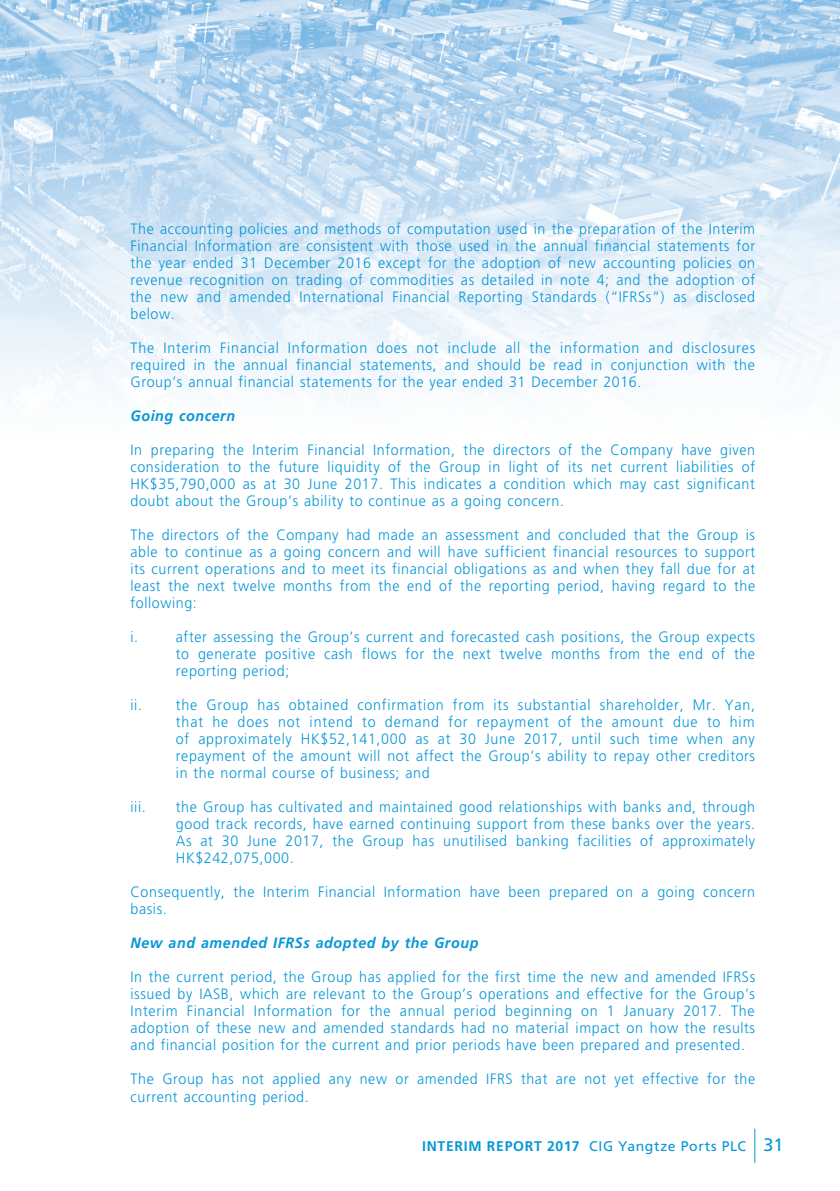
<style>
.page{position:relative;width:840px;height:1191px;background:#fff}
.page>*{position:absolute;margin:0;border:0;box-sizing:border-box;transform-origin:0 0}
.t1{font:300 15px/17px "Frutiger";letter-spacing:.04em;color:#0696d7;text-align:justify;scale:.95 1}
.t2{font:italic 700 15px "Frutiger";letter-spacing:.04em;color:#0696d7;scale:.95 1}
.t3{font:14px "Frutiger";letter-spacing:.05em;color:#0696d7}
.s1{font-weight:700}
.s2{font-size:18px}
</style>
<div class="page">
<img style="left:0;top:0;width:839px;height:1163px">
<hr style="left:754px;top:1128px;width:1px;height:34px;background:#0696d7">
<p class="t1" style="left:130px;top:220px;width:658px">The accounting policies and methods of computation used in the preparation of the Interim Financial Information are consistent with those used in the annual financial statements for the year ended 31 December 2016 except for the adoption of new accounting policies on revenue recognition on trading of commodities as detailed in note 4; and the adoption of the new and amended International Financial Reporting Standards (“IFRSs”) as disclosed below.</p>
<p class="t1" style="left:130px;top:339px;width:658px">The Interim Financial Information does not include all the information and disclosures required in the annual financial statements, and should be read in conjunction with the Group’s annual financial statements for the year ended 31 December 2016.</p>
<p class="t2" style="left:130px;top:407px;width:112px">Going concern</p>
<p class="t1" style="left:130px;top:441px;width:658px">In preparing the Interim Financial Information, the directors of the Company have given consideration to the future liquidity of the Group in light of its net current liabilities of HK$35,790,000 as at 30 June 2017. This indicates a condition which may cast significant doubt about the Group’s ability to continue as a going concern.</p>
<p class="t1" style="left:130px;top:526px;width:658px">The directors of the Company had made an assessment and concluded that the Group is able to continue as a going concern and will have sufficient financial resources to support its current operations and to meet its financial obligations as and when they fall due for at least the next twelve months from the end of the reporting period, having regard to the following:</p>
<p class="t1" style="left:130px;top:628px;width:10px">i.</p>
<p class="t1" style="left:176px;top:628px;width:611px">after assessing the Group’s current and forecasted cash positions, the Group expects to generate positive cash flows for the next twelve months from the end of the reporting period;</p>
<p class="t1" style="left:176px;top:696px;width:611px;text-indent:-45px">ii. the Group has obtained confirmation from its substantial shareholder, Mr. Yan, that he does not intend to demand for repayment of the amount due to him of approximately HK$52,141,000 as at 30 June 2017, until such time when any repayment of the amount will not affect the Group’s ability to repay other creditors in the normal course of business; and</p>
<p class="t1" style="left:130px;top:798px;width:18px">iii.</p>
<p class="t1" style="left:176px;top:798px;width:611px">the Group has cultivated and maintained good relationships with banks and, through good track records, have earned continuing support from these banks over the years.<br>As at 30 June 2017, the Group has unutilised banking facilities of approximately HK$242,075,000.</p>
<p class="t1" style="left:130px;top:883px;width:658px">Consequently, the Interim Financial Information have been prepared on a going concern basis.</p>
<p class="t2" style="left:130px;top:934px;width:367px">New and amended IFRSs adopted by the Group</p>
<p class="t1" style="left:130px;top:968px;width:658px">In the current period, the Group has applied for the first time the new and amended IFRSs issued by IASB, which are relevant to the Group’s operations and effective for the Group’s Interim Financial Information for the annual period beginning on 1 January 2017. The adoption of these new and amended standards had no material impact on how the results and financial position for the current and prior periods have been prepared and presented.</p>
<p class="t1" style="left:130px;top:1070px;width:658px;line-height:18px">The Group has not applied any new or amended IFRS that are not yet effective for the current accounting period.</p>
<p class="t3" style="left:422px;top:1137px;width:363px"><span class="s1">INTERIM REPORT 2017</span> CIG Yangtze Ports PLC <span class="s2">31</span></p>
</div>
